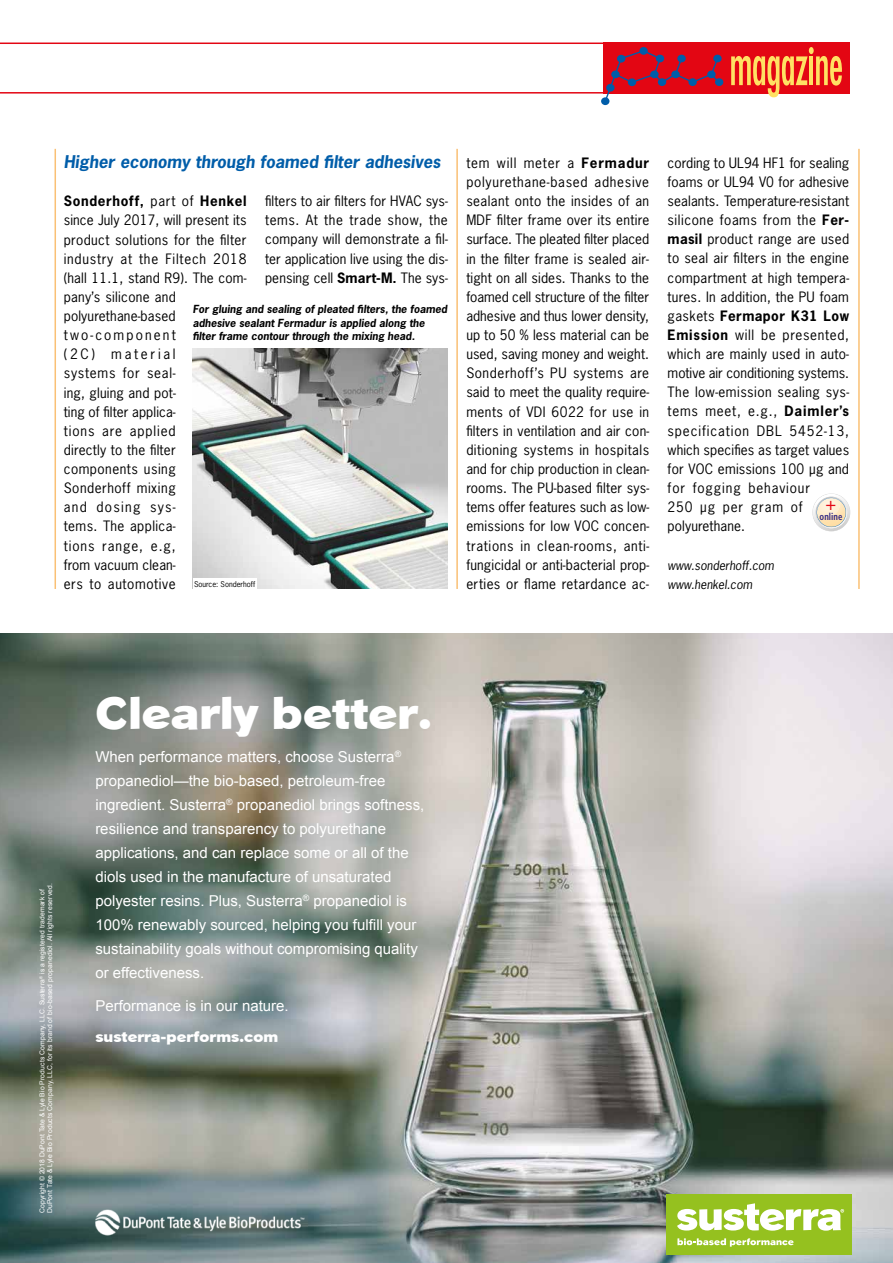
<style>
.page{position:relative;width:893px;height:1263px;background:#fff}
.page>*{position:absolute;margin:0;border:0;box-sizing:border-box;transform-origin:0 0}
.t1{font:800 45px "Phinster";color:#fff}
.t2{font:300 18px "Frutiger";color:#e30613}
.t3{font:italic 700 16.5px "News Gothic";color:#005da9}
.t4{font:15px/24px "Arial";color:#fff}
.t5{font:800 15px "Phinster";color:#fff}
.t6{font:13.5px/19.2px "News Gothic";letter-spacing:.02em;color:#000}
.t7{font:italic 12px/19.2px "News Gothic";color:#000}
.t8{font:italic 700 10.5px/13.5px "News Gothic";color:#000}
.t9{font:700 condensed 9.75px "Frutiger";color:#312783;scale:.9 1}
.t10{font:7.5px "News Gothic";color:#000}
.t11{font:6.75px/7.5px "Arial";letter-spacing:.02em;color:#fff}
.s1{font-weight:700}
</style>
<div class="page">
<hr style="left:55px;top:149px;width:1px;height:1014px;background:#fac075">
<hr style="left:456px;top:149px;width:2px;height:1014px;background:#fac075">
<hr style="left:858px;top:149px;width:2px;height:1014px;background:#fac075">
<hr style="left:0;top:92px;width:608px;height:2px;background:#e30613">
<hr style="left:0;top:43px;width:608px;height:1px;background:#e30613">
<div style="left:603px;top:43px;width:247px;height:51px;background:#e30613"></div>
<svg style="left:606px;top:51px;width:115px;height:52px"></svg>
<div style="left:617px;top:55px;width:8px;height:8px;background:#005da9;border-radius:50%"></div>
<div style="left:639px;top:47px;width:9px;height:8px;background:#005da9;border-radius:50%"></div>
<div style="left:628px;top:78px;width:8px;height:8px;background:#005da9;border-radius:50%"></div>
<div style="left:656px;top:55px;width:8px;height:7px;background:#005da9;border-radius:50%"></div>
<div style="left:650px;top:71px;width:9px;height:7px;background:#005da9;border-radius:50%"></div>
<div style="left:658px;top:78px;width:8px;height:8px;background:#005da9;border-radius:50%"></div>
<div style="left:671px;top:71px;width:9px;height:7px;background:#005da9;border-radius:50%"></div>
<div style="left:677px;top:55px;width:9px;height:7px;background:#005da9;border-radius:50%"></div>
<div style="left:713px;top:55px;width:9px;height:7px;background:#005da9;border-radius:50%"></div>
<div style="left:707px;top:71px;width:9px;height:7px;background:#005da9;border-radius:50%"></div>
<div style="left:715px;top:78px;width:8px;height:8px;background:#005da9;border-radius:50%"></div>
<div style="left:688px;top:78px;width:9px;height:8px;background:#005da9;border-radius:50%"></div>
<div style="left:611px;top:71px;width:9px;height:7px;background:#005da9;border-radius:50%"></div>
<div style="left:606px;top:84px;width:9px;height:8px;background:#005da9;border-radius:50%"></div>
<div style="left:601px;top:97px;width:8px;height:8px;background:#005da9;border-radius:50%"></div>
<svg style="left:731px;top:47px;width:111px;height:50px"></svg>
<svg style="left:812px;top:493px;width:38px;height:38px"></svg>
<svg style="left:0;top:589px;width:893px;height:45px"></svg>
<img style="left:0;top:634px;width:893px;height:629px">
<div style="left:666px;top:1194px;width:186px;height:61px;background:#95c11f"></div>
<svg style="left:677px;top:1238px;width:117px;height:9px"></svg>
<svg style="left:677px;top:1203px;width:167px;height:28px"></svg>
<img style="left:92px;top:1204px;width:224px;height:35px">
<img style="left:193px;top:349px;width:255px;height:240px">
<div style="left:193px;top:578px;width:64px;height:11px;background:#fff"></div>
<p class="t3" style="left:64px;top:151px;width:378px">Higher economy through foamed filter adhesives</p>
<p class="t6" style="left:64px;top:191px;width:184px"><span class="s1">Sonderhoff,</span> part of <span class="s1">Henkel </span>since July 2017, will present its product solutions for the filter industry at the Filtech 2018 (hall 11.1, stand R9). The com&shy;pany’s silicone and polyurethane-based two-component<br>(2C) material<br>systems for seal-<br>ing, gluing and pot-<br>ting of filter applica-<br>tions are applied<br>directly to the filter components using<br>Sonderhoff mixing<br>and dosing sys-<br>tems. The applica-<br>tions range, e.g,<br>from vacuum clean-<br>ers to automotive</p>
<p class="t6" style="left:265px;top:191px;width:184px;text-align:justify">filters to air filters for HVAC sys&shy;tems. At the trade show, the company will demonstrate a fil&shy;ter application live using the dis&shy;pensing cell <span class="s1">Smart-M.</span> The sys-</p>
<p class="t8" style="left:193px;top:302px;width:256px">For gluing and sealing of pleated filters, the foamed adhesive sealant Fermadur is applied along the filter frame contour through the mixing head.</p>
<p class="t10" style="left:194px;top:579px;width:63px">Source: Sonderhoff</p>
<p class="t6" style="left:466px;top:153px;width:184px;text-align:justify">tem will meter a <span class="s1">Fermadur </span>polyurethane-based adhesive sealant onto the insides of an MDF filter frame over its entire surface. The pleated filter placed in the filter frame is sealed air&shy;tight on all sides. Thanks to the foamed cell structure of the filter adhesive and thus lower density, up to 50 % less material can be used, saving money and weight.<br>Sonderhoff’s PU systems are said to meet the quality require&shy;ments of VDI 6022 for use in filters in ventilation and air con&shy;ditioning systems in hospitals and for chip production in clean&shy;rooms. The PU-based filter sys&shy;tems offer features such as low&shy;emissions for low VOC concen&shy;trations in clean-rooms, anti&shy;fungicidal or anti-bacterial prop&shy;erties or flame retardance ac-</p>
<p class="t6" style="left:668px;top:153px;width:183px">cording to UL94 HF1 for sealing foams or UL94 V0 for adhesive sealants. Temperature-resistant silicone foams from the <span class="s1">Fer&shy;masil</span> product range are used to seal air filters in the engine compartment at high tempera&shy;tures. In addition, the PU foam gaskets <span class="s1">Fermapor K31 Low<br>Emission</span> will be presented, which are mainly used in auto&shy;motive air conditioning systems.<br>The low-emission sealing sys&shy;tems meet, e.g., <span class="s1">Daimler’s </span>specification DBL 5452-13, which specifies as target values for VOC emissions 100 µg and for fogging behaviour<br>250 µg per gram of polyurethane.</p>
<h2 class="t2" style="left:826px;top:493px;width:12px">+</h2>
<p class="t9" style="left:820px;top:511px;width:27px">online</p>
<p class="t7" style="left:668px;top:556px;width:108px">www.sonderhoff.com www.henkel.com</p>
<p class="t11" style="left:39px;top:1213px;width:331px;rotate:-90deg">Copyright © 2018 DuPont Tate &amp; Lyle Bio Products Company, LLC. Susterra<sup>®</sup> is a registered trademark of<br>DuPont Tate &amp; Lyle Bio Products Company, LLC, for its brand of bio-based propanediol. All rights reserved.</p>
<h1 class="t1" style="left:95px;top:688px;width:338px">Clearly better.</h1>
<p class="t4" style="left:95px;top:744px;width:331px">When performance matters, choose Susterra<sup>® </sup>propanediol—the bio-based, petroleum-free ingredient. Susterra<sup>®</sup> propanediol brings softness, resilience and transparency to polyurethane applications, and can replace some or all of the diols used in the manufacture of unsaturated polyester resins. Plus, Susterra<sup>®</sup> propanediol is 100% renewably sourced, helping you fulfill your sustainability goals without compromising quality or effectiveness.</p>
<p class="t4" style="left:95px;top:994px;width:195px">Performance is in our nature.</p>
<p class="t5" style="left:95px;top:1028px;width:184px">susterra-performs.com</p>
</div>
